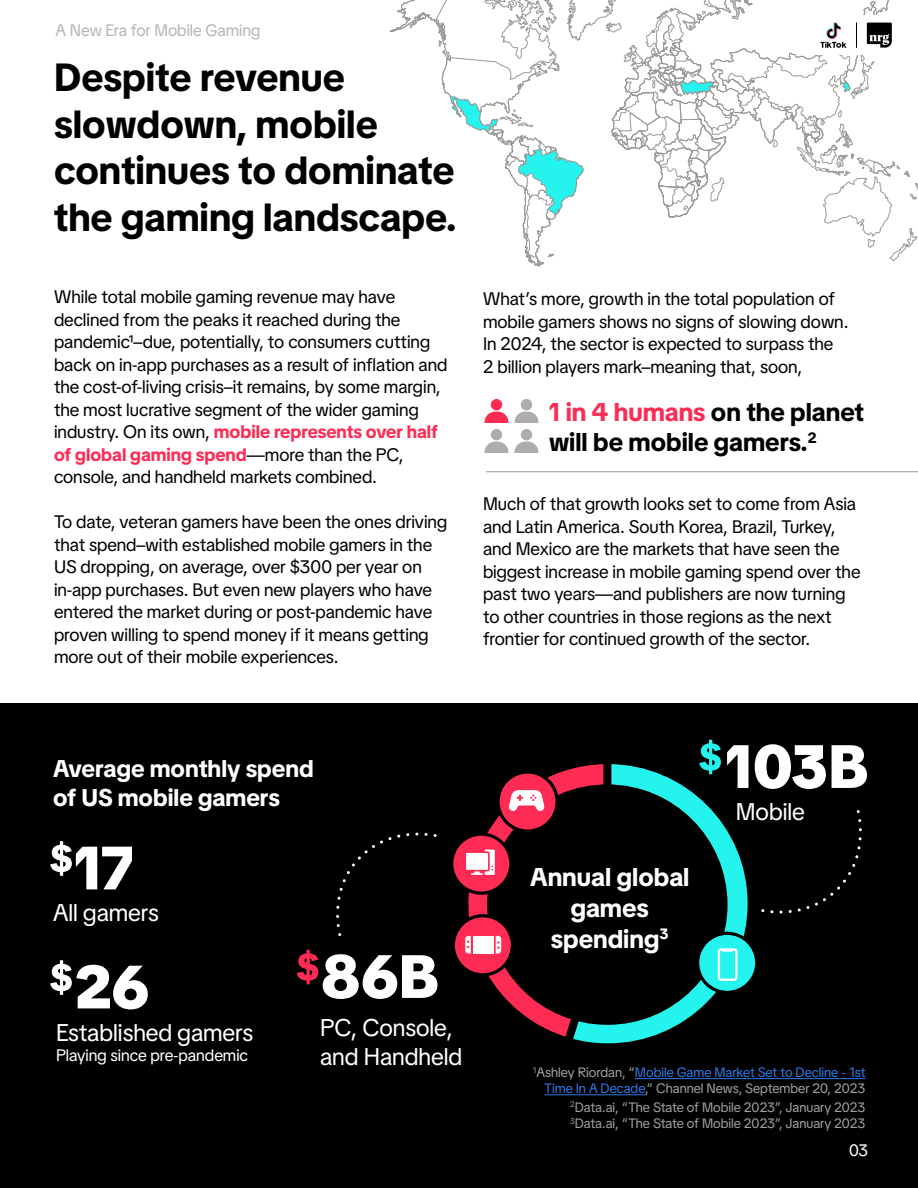
<style>
.page{position:relative;width:918px;height:1188px;background:#fff}
.page>*{position:absolute;margin:0;border:0;box-sizing:border-box;transform-origin:0 0}
.t1{font:700 39px/46.8px "Tik Tok Sans Display";color:#000}
.t2{font:700 25.5px/30.6px "Tik Tok Sans Display";color:#000}
.t3{font:700 25.5px/30.6px "Tik Tok Sans Display";color:#fff;text-align:center}
.t4{font:24px/28.8px "Tik Tok Sans Display";color:#fff}
.t5{font:700 24px/28.8px "Tik Tok Sans Display";color:#fff}
.t6{font:18px/22.5px "Tik Tok Sans Display";color:#000}
.t7{font:16.5px "Tik Tok Sans Display";color:#fff}
.t8{font:16.5px "Tik Tok Sans Display";color:#b7b7b7}
.t9{font:13.5px/16.2px "Tik Tok Sans Display";color:#a0a0a0;text-align:right}
.s1{font-weight:700;color:#fe2c55}
.s2{color:#fd2c55}
.s3{color:#2e78e5}
</style>
<div class="page">
<div style="left:0;top:704px;width:918px;height:484px;background:#000"></div>
<svg style="left:50px;top:841px;width:82px;height:48px"></svg>
<svg style="left:50px;top:960px;width:98px;height:49px"></svg>
<svg style="left:297px;top:950px;width:140px;height:49px"></svg>
<svg style="left:699px;top:740px;width:22px;height:24px"></svg>
<svg style="left:727px;top:745px;width:21px;height:19px"></svg>
<svg style="left:755px;top:744px;width:71px;height:45px"></svg>
<svg style="left:832px;top:745px;width:35px;height:43px"></svg>
<hr style="left:635px;top:1078px;width:230px;height:1px;background:#2e78e5">
<hr style="left:545px;top:1094px;width:100px;height:1px;background:#2e78e5">
<svg style="left:761px;top:810px;width:101px;height:104px"></svg>
<svg style="left:336px;top:832px;width:101px;height:104px"></svg>
<svg style="left:608px;top:764px;width:140px;height:279px"></svg>
<div style="left:487px;top:784px;width:241px;height:241px;background:#000;border-radius:50%"></div>
<div style="left:603px;top:755px;width:8px;height:45px;background:#000"></div>
<div style="left:698px;top:933px;width:59px;height:59px;background:#25f3ed;border-radius:50%"></div>
<div style="left:696px;top:932px;width:62px;height:62px;border:3px solid #000;border-radius:50%"></div>
<svg style="left:453px;top:764px;width:155px;height:280px"></svg>
<svg style="left:718px;top:948px;width:20px;height:33px"></svg>
<hr style="left:486px;top:471px;width:432px;height:1px;background:#9b9b9b">
<div style="left:491px;top:399px;width:11px;height:11px;background:#fe2c55;border-radius:50%"></div>
<div style="left:521px;top:399px;width:11px;height:11px;background:#adadad;border-radius:50%"></div>
<svg style="left:484px;top:412px;width:55px;height:11px"></svg>
<div style="left:491px;top:429px;width:11px;height:11px;background:#adadad;border-radius:50%"></div>
<div style="left:521px;top:429px;width:11px;height:11px;background:#adadad;border-radius:50%"></div>
<svg style="left:484px;top:442px;width:55px;height:11px"></svg>
<svg style="left:390px;top:0;width:528px;height:267px"></svg>
<p class="t8" style="left:56px;top:19px;width:206px">A New Era for Mobile Gaming</p>
<h1 class="t1" style="left:54px;top:51px;width:405px">Despite revenue slowdown, mobile continues to dominate the gaming landscape.</h1>
<p class="t6" style="left:54px;top:285px;width:395px">While total mobile gaming revenue may have declined from the peaks it reached during the pandemic1–due, potentially, to consumers cutting back on in-app purchases as a result of inflation and the cost-of-living crisis–it remains, by some margin, the most lucrative segment of the wider gaming industry. On its own, <span class="s1">mobile represents over half of global gaming spend</span>—more than the PC, console, and handheld markets combined.</p>
<p class="t6" style="left:54px;top:510px;width:395px">To date, veteran gamers have been the ones driving that spend–with established mobile gamers in the US dropping, on average, over $300 per year on in-app purchases. But even new players who have entered the market during or post-pandemic have proven willing to spend money if it means getting more out of their mobile experiences.</p>
<p class="t6" style="left:483px;top:287px;width:367px">What’s more, growth in the total population of mobile gamers shows no signs of slowing down.<br>In 2024, the sector is expected to surpass the<br>2 billion players mark–meaning that, soon,</p>
<h2 class="t2" style="left:549px;top:395px;width:317px"><span class="s2">1 in 4 humans</span> on the planet will be mobile gamers.<sup>2</sup></h2>
<p class="t6" style="left:483px;top:492px;width:379px">Much of that growth looks set to come from Asia and Latin America. South Korea, Brazil, Turkey, and Mexico are the markets that have seen the biggest increase in mobile gaming spend over the past two years—and publishers are now turning to other countries in those regions as the next frontier for continued growth of the sector.</p>
<h3 class="t5" style="left:53px;top:752px;width:262px">Average monthly spend of US mobile gamers</h3>
<h3 class="t4" style="left:53px;top:897px;width:107px">All gamers</h3>
<h3 class="t4" style="left:56px;top:1017px;width:199px">Established gamers</h3>
<p class="t7" style="left:56px;top:1044px;width:194px">Playing since pre-pandemic</p>
<h3 class="t4" style="left:320px;top:1012px;width:144px">PC, Console, and Handheld</h3>
<h2 class="t3" style="left:530px;top:860px;width:161px">Annual global games spending<sup>3</sup></h2>
<h3 class="t4" style="left:736px;top:796px;width:71px">Mobile</h3>
<p class="t9" style="left:533px;top:1064px;width:334px"><sup>1</sup>Ashley Riordan, “<span class="s3">Mobile Game Market Set to Decline - 1st<br>Time In A Decade</span>,” Channel News, September 20, 2023</p>
<p class="t9" style="left:570px;top:1098px;width:297px;text-align:left"><sup>2</sup>Data.ai, “The State of Mobile 2023”, January 2023<br><sup>3</sup>Data.ai, “The State of Mobile 2023”, January 2023</p>
<p class="t7" style="left:849px;top:1139px;width:21px">03</p>
</div>
